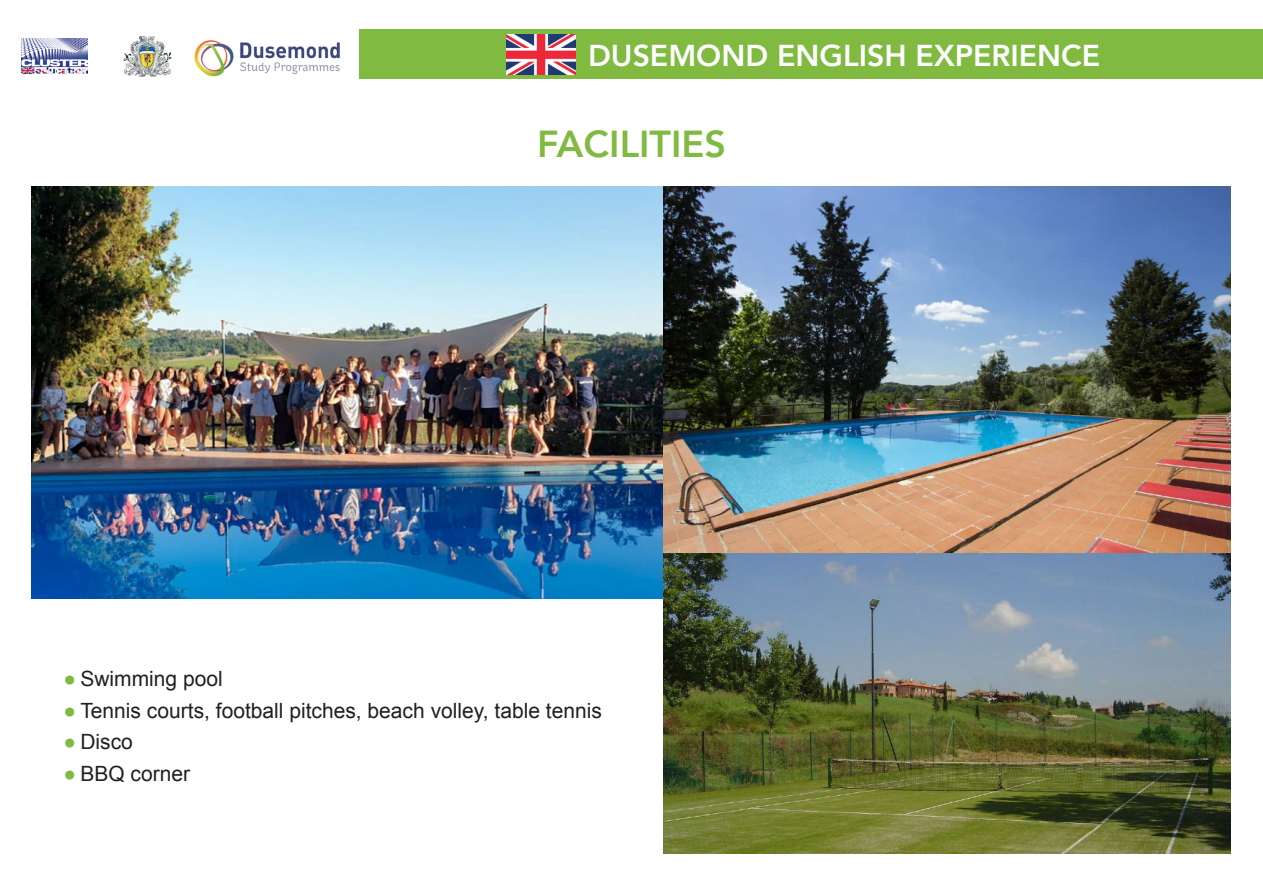
<style>
.page{position:relative;width:1263px;height:893px;background:#fff}
.page>*{position:absolute;margin:0;border:0;box-sizing:border-box;transform-origin:0 0}
.t1{font:800 37.5px "Avenir";color:#80ba41}
.t2{font:800 30.15px "Avenir";color:#fff}
.t3{font:21px "Arial";color:#231f20}
.s1{color:#80ba41}
</style>
<div class="page">
<div style="left:359px;top:29px;width:904px;height:50px;background:#80ba41"></div>
<img style="left:507px;top:34px;width:68px;height:41px">
<img style="left:21px;top:38px;width:66px;height:36px">
<img style="left:123px;top:37px;width:49px;height:40px">
<img style="left:194px;top:40px;width:146px;height:37px">
<img style="left:32px;top:186px;width:631px;height:412px">
<img style="left:663px;top:186px;width:567px;height:668px">
<p class="t2" style="left:588px;top:32px;width:514px">DUSEMOND ENGLISH EXPERIENCE</p>
<p class="t1" style="left:537px;top:114px;width:190px">FACILITIES</p>
<p class="t3" style="left:63px;top:665px;width:161px"><span class="s1">●</span> Swimming pool</p>
<p class="t3" style="left:63px;top:696px;width:540px"><span class="s1">●</span> Tennis courts, football pitches, beach volley, table tennis</p>
<p class="t3" style="left:63px;top:728px;width:71px"><span class="s1">●</span> Disco</p>
<p class="t3" style="left:63px;top:759px;width:128px"><span class="s1">●</span> BBQ corner</p>
</div>
